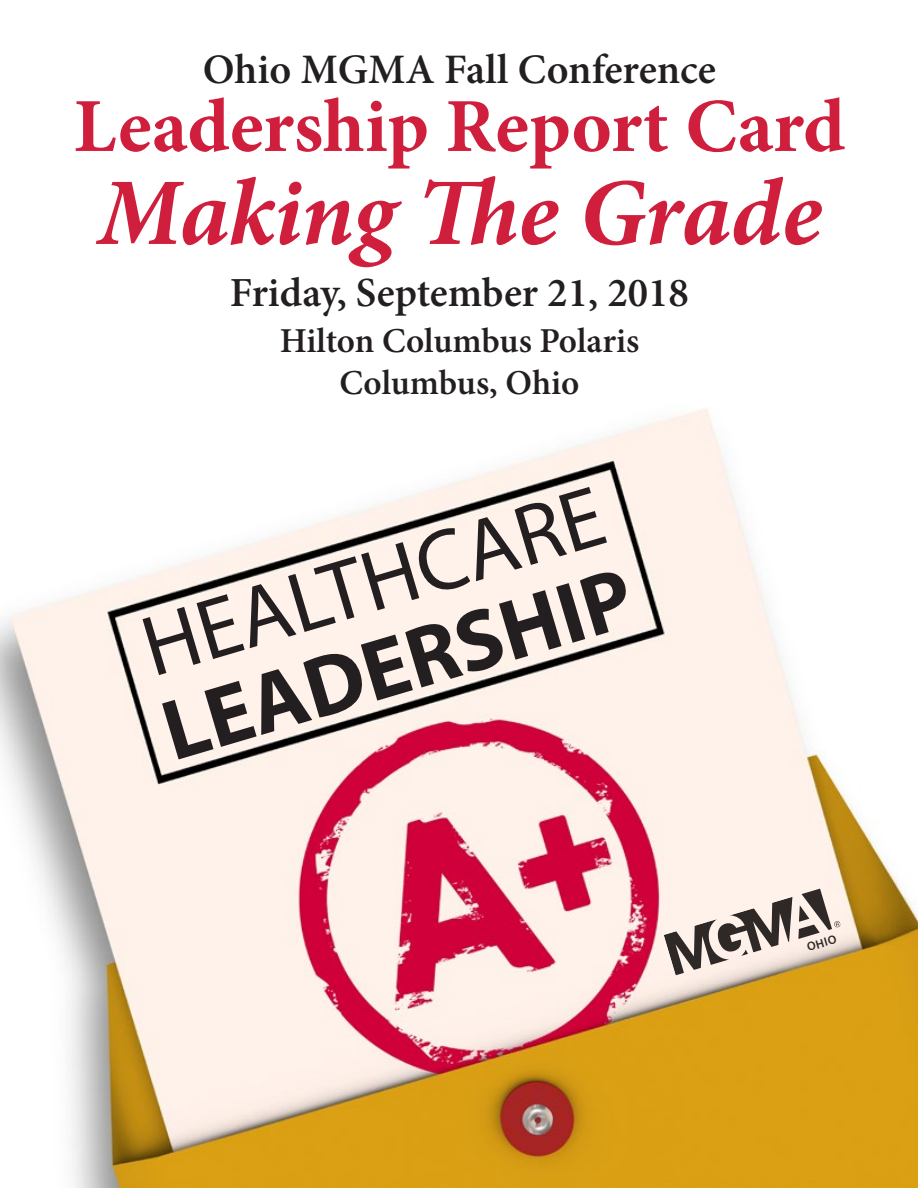
<style>
.page{position:relative;width:918px;height:1188px;background:#fff}
.page>*{position:absolute;margin:0;border:0;box-sizing:border-box;transform-origin:0 0}
.t1{font:italic 700 95.55px "Minion Pro";letter-spacing:-.01em;color:#d01e3d}
.t2{font:86.4px "Myriad Pro";color:#231f20}
.t3{font:700 86.4px "Myriad Pro";color:#231f20}
.t4{font:700 76.5px "Minion Pro";color:#d01e3d}
.t5{font:600 42px "Minion Pro";color:#231f20}
.t6{font:600 41.4px "Minion Pro";color:#231f20}
.t7{font:600 35.1px "Minion Pro";letter-spacing:-.005em;color:#231f20}
.t8{font:600 12.3px "Myriad Pro";color:#2e2926}
</style>
<div class="page">
<img style="left:0;top:408px;width:918px;height:780px">
<svg style="left:664px;top:897px;width:128px;height:78px;background:#b9aea7"></svg>
<svg style="left:798px;top:889px;width:43px;height:50px;background:#b5aaa4"></svg>
<p class="t5" style="left:203px;top:41px;width:515px">Ohio MGMA Fall Conference</p>
<p class="t4" style="left:74px;top:73px;width:773px">Leadership Report Card</p>
<p class="t1" style="left:97px;top:145px;width:726px">Making The Grade</p>
<p class="t6" style="left:230px;top:264px;width:461px">Friday, September 21, 2018</p>
<p class="t7" style="left:280px;top:317px;width:361px">Hilton Columbus Polaris</p>
<p class="t7" style="left:339px;top:359px;width:242px">Columbus, Ohio</p>
<p class="t2" style="left:130px;top:596px;width:478px;rotate:-16deg">HEALTHCARE</p>
<p class="t3" style="left:149px;top:677px;width:487px;rotate:-16deg">LEADERSHIP</p>
<p class="t8" style="left:805px;top:940px;width:31px;rotate:-17deg">OHIO</p>
</div>
